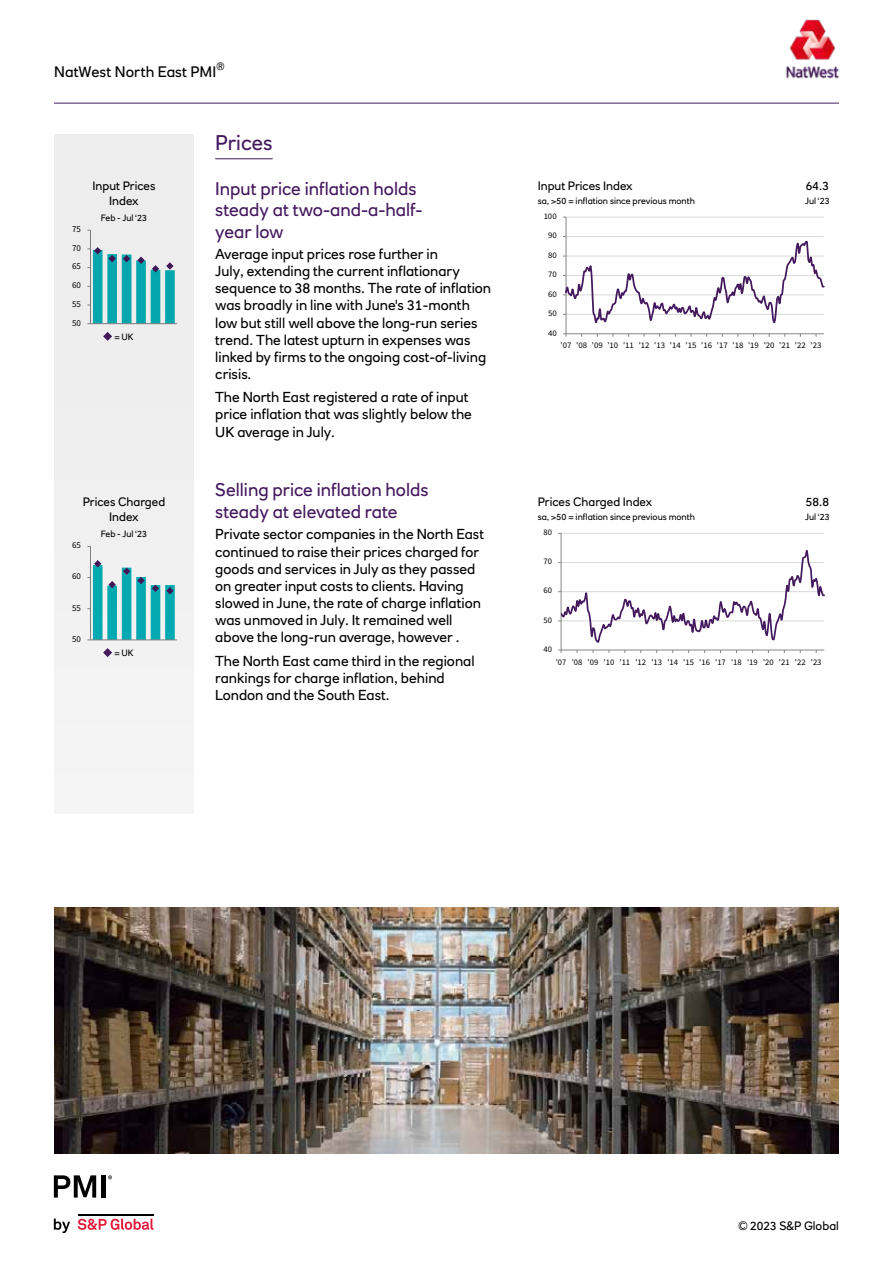
<style>
.page{position:relative;width:893px;height:1263px;background:#fff}
.page>*{position:absolute;margin:0;border:0;box-sizing:border-box;transform-origin:0 0}
.t1{font:21px "RN House Sans";color:#44195e}
.t2{font:18px/21.6px "RN House Sans";color:#44195e}
.t3{font:15px "RN House Sans";letter-spacing:.01em;color:#000}
.t4{font:14.25px/17.1px "RN House Sans";color:#000}
.t5{font:12px/14.4px "RN House Sans";color:#000;text-align:center}
.t6{font:10.5px "RN House Sans";color:#000}
.t7{font:9px "RN House Sans";color:#000}
.t8{font:9px "Source Sans Pro";letter-spacing:.005em;color:#000}
.t9{font:8.55px "Source Sans Pro";letter-spacing:-.005em;color:#000}
</style>
<div class="page">
<hr style="left:54px;top:103px;width:785px;height:1px;background:#44195e">
<img style="left:785px;top:19px;width:55px;height:60px">
<svg style="left:54px;top:1218px;width:16px;height:15px"></svg>
<svg style="left:78px;top:1218px;width:75px;height:12px"></svg>
<hr style="left:78px;top:1213px;width:75px;height:2px;background:#000">
<svg style="left:54px;top:1175px;width:42px;height:22px"></svg>
<div style="left:101px;top:1175px;width:5px;height:22px;background:#000"></div>
<svg style="left:108px;top:1175px;width:4px;height:4px"></svg>
<div style="left:54px;top:134px;width:140px;height:680px;background:#ededed"></div>
<hr style="left:215px;top:159px;width:58px;height:1px;background:#44195e">
<hr style="left:566px;top:217px;width:258px;height:1px;background:#d9d9d9">
<hr style="left:566px;top:217px;width:1px;height:117px;background:#868686">
<hr style="left:566px;top:333px;width:258px;height:1px;background:#868686">
<svg style="left:563px;top:333px;width:4px;height:4px"></svg>
<svg style="left:563px;top:236px;width:261px;height:89px"></svg>
<hr style="left:90px;top:230px;width:1px;height:94px;background:#868686">
<hr style="left:90px;top:323px;width:87px;height:1px;background:#868686">
<svg style="left:87px;top:247px;width:88px;height:77px"></svg>
<hr style="left:561px;top:533px;width:263px;height:1px;background:#d9d9d9">
<hr style="left:561px;top:533px;width:1px;height:117px;background:#868686">
<hr style="left:561px;top:650px;width:263px;height:1px;background:#868686">
<svg style="left:558px;top:550px;width:267px;height:94px"></svg>
<hr style="left:90px;top:546px;width:1px;height:94px;background:#868686">
<hr style="left:90px;top:640px;width:87px;height:1px;background:#868686">
<svg style="left:87px;top:560px;width:88px;height:81px"></svg>
<img style="left:54px;top:907px;width:785px;height:247px">
<svg style="left:103px;top:332px;width:9px;height:9px"></svg>
<svg style="left:103px;top:648px;width:9px;height:9px"></svg>
<p class="t6" style="left:217px;top:59px;width:10px">®</p>
<p class="t3" style="left:54px;top:63px;width:164px">NatWest North East PMI</p>
<p class="t5" style="left:93px;top:179px;width:64px">Input Prices<br>Index</p>
<p class="t8" style="left:72px;top:223px;width:10px">75</p>
<p class="t8" style="left:72px;top:242px;width:10px">70</p>
<p class="t8" style="left:72px;top:261px;width:10px">65</p>
<p class="t8" style="left:72px;top:280px;width:10px">60</p>
<p class="t8" style="left:72px;top:298px;width:10px">55</p>
<p class="t8" style="left:72px;top:317px;width:10px">50</p>
<p class="t7" style="left:101px;top:212px;width:48px">Feb - Jul ‘23</p>
<p class="t7" style="left:114px;top:331px;width:21px">= UK</p>
<p class="t5" style="left:83px;top:495px;width:84px">Prices Charged<br>Index</p>
<p class="t8" style="left:72px;top:540px;width:10px">65</p>
<p class="t8" style="left:72px;top:571px;width:10px">60</p>
<p class="t8" style="left:72px;top:602px;width:10px">55</p>
<p class="t8" style="left:72px;top:633px;width:10px">50</p>
<p class="t7" style="left:101px;top:528px;width:48px">Feb - Jul ‘23</p>
<p class="t7" style="left:114px;top:647px;width:21px">= UK</p>
<h1 class="t1" style="left:215px;top:130px;width:59px">Prices</h1>
<p class="t2" style="left:215px;top:177px;width:209px">Input price inflation holds steady at two-and-a-half&shy;year low</p>
<p class="t4" style="left:215px;top:245px;width:277px">Average input prices rose further in<br>July, extending the current inflationary sequence to 38 months. The rate of inflation was broadly in line with June's 31-month low but still well above the long-run series trend. The latest upturn in expenses was linked by firms to the ongoing cost-of-living crisis.</p>
<p class="t4" style="left:215px;top:389px;width:258px">The North East registered a rate of input price inflation that was slightly below the<br>UK average in July.</p>
<p class="t2" style="left:215px;top:479px;width:215px">Selling price inflation holds steady at elevated rate</p>
<p class="t4" style="left:215px;top:526px;width:270px">Private sector companies in the North East continued to raise their prices charged for goods and services in July as they passed on greater input costs to clients. Having slowed in June, the rate of charge inflation was unmoved in July. It remained well above the long-run average, however .</p>
<p class="t4" style="left:215px;top:652px;width:261px">The North East came third in the regional rankings for charge inflation, behind<br>London and the South East.</p>
<p class="t5" style="left:538px;top:179px;width:97px">Input Prices Index</p>
<p class="t7" style="left:538px;top:195px;width:159px">sa, &gt;50 = inflation since previous month</p>
<p class="t9" style="left:544px;top:211px;width:15px">100</p>
<p class="t9" style="left:548px;top:230px;width:10px">90</p>
<p class="t9" style="left:548px;top:250px;width:10px">80</p>
<p class="t9" style="left:548px;top:269px;width:10px">70</p>
<p class="t9" style="left:548px;top:288px;width:10px">60</p>
<p class="t9" style="left:548px;top:308px;width:10px">50</p>
<p class="t9" style="left:548px;top:327px;width:10px">40</p>
<p class="t5" style="left:806px;top:179px;width:25px">64.3</p>
<p class="t7" style="left:805px;top:195px;width:26px">Jul ‘23</p>
<p class="t9" style="left:561px;top:340px;width:262px">'07 '08 '09 '10 '11 '12 '13 '14 '15 '16 '17 '18 '19 '20 '21 '22 '23</p>
<p class="t5" style="left:538px;top:495px;width:116px">Prices Charged Index</p>
<p class="t7" style="left:538px;top:511px;width:159px">sa, &gt;50 = inflation since previous month</p>
<p class="t9" style="left:543px;top:527px;width:10px">80</p>
<p class="t9" style="left:543px;top:556px;width:10px">70</p>
<p class="t9" style="left:543px;top:585px;width:10px">60</p>
<p class="t9" style="left:543px;top:614px;width:10px">50</p>
<p class="t9" style="left:543px;top:644px;width:10px">40</p>
<p class="t5" style="left:806px;top:495px;width:25px">58.8</p>
<p class="t7" style="left:805px;top:511px;width:26px">Jul ‘23</p>
<p class="t9" style="left:556px;top:656px;width:267px">'07 '08 '09 '10 '11 '12 '13 '14 '15 '16 '17 '18 '19 '20 '21 '22 '23</p>
<p class="t5" style="left:739px;top:1218px;width:102px">© 2023 S&amp;P Global</p>
</div>
